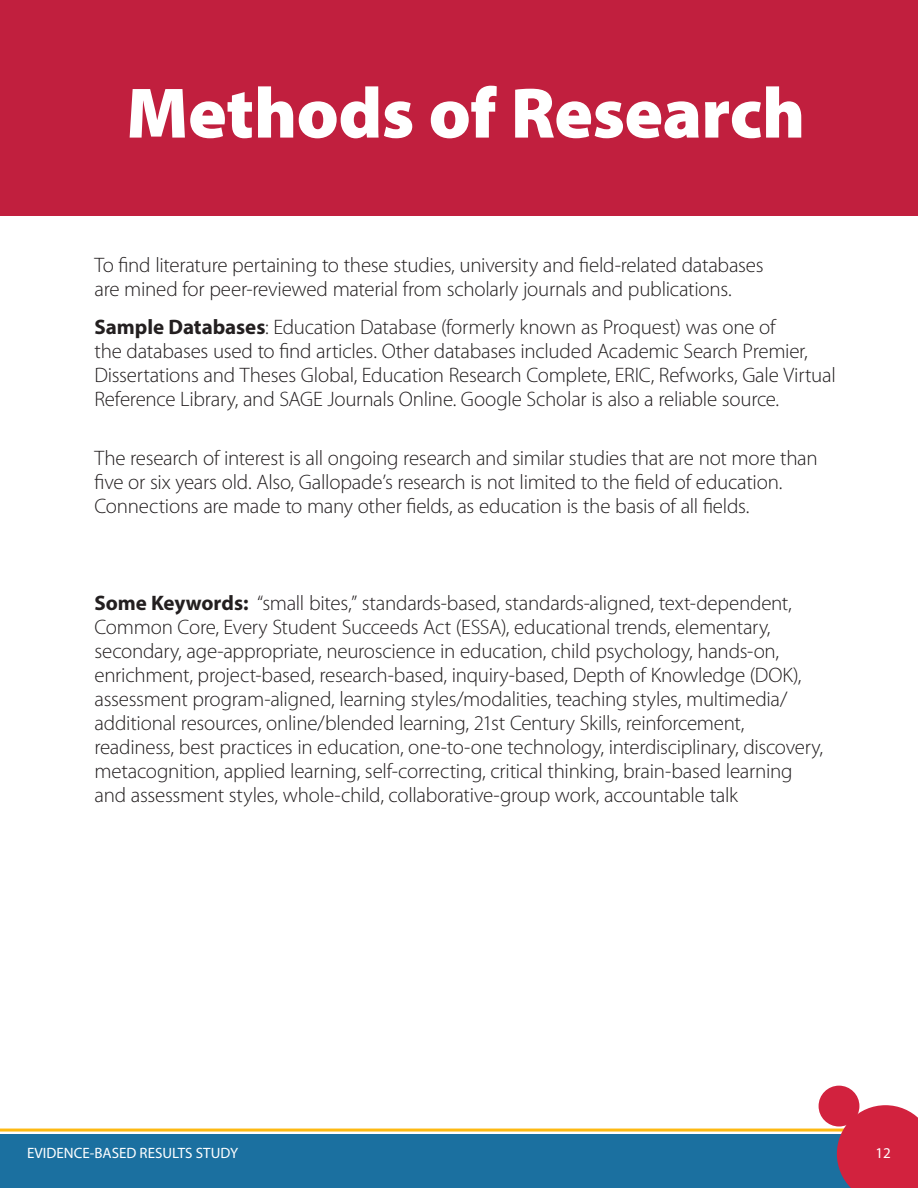
<style>
.page{position:relative;width:918px;height:1188px;background:#fff}
.page>*{position:absolute;margin:0;border:0;box-sizing:border-box;transform-origin:0 0}
.t1{font:900 72px "Myriad Pro";letter-spacing:-.005em;color:#fff}
.t2{font:300 21px/24px "Myriad Pro";letter-spacing:-.015em;color:#231f20}
.t3{font:15px "Myriad Pro";color:#fff}
.s1{font-weight:700}
</style>
<div class="page">
<div style="left:0;top:0;width:918px;height:216px;background:#c11f3e"></div>
<div style="left:0;top:1134px;width:918px;height:54px;background:#1b70a0"></div>
<hr style="left:0;top:1129px;width:918px;height:3px;background:#fdb913">
<svg style="left:837px;top:1105px;width:81px;height:83px;background:#ce2c47"></svg>
<div style="left:819px;top:1086px;width:40px;height:40px;background:#d2223e;border-radius:50%"></div>
<h1 class="t1" style="left:126px;top:72px;width:681px">Methods of Research</h1>
<p class="t2" style="left:94px;top:254px;width:671px">To find literature pertaining to these studies, university and field-related databases are mined for peer-reviewed material from scholarly journals and publications.</p>
<p class="t2" style="left:94px;top:315px;width:743px"><span class="s1">Sample Databases</span>: Education Database (formerly known as Proquest) was one of<br>the databases used to find articles. Other databases included Academic Search Premier, Dissertations and Theses Global, Education Research Complete, ERIC, Refworks, Gale Virtual Reference Library, and SAGE Journals Online. Google Scholar is also a reliable source.</p>
<p class="t2" style="left:94px;top:446px;width:725px">The research of interest is all ongoing research and similar studies that are not more than five or six years old. Also, Gallopade’s research is not limited to the field of education.<br>Connections are made to many other fields, as education is the basis of all fields.</p>
<p class="t2" style="left:94px;top:591px;width:730px"><span class="s1">Some Keywords:</span> “small bites,” standards-based, standards-aligned, text-dependent, Common Core, Every Student Succeeds Act (ESSA), educational trends, elementary, secondary, age-appropriate, neuroscience in education, child psychology, hands-on, enrichment, project-based, research-based, inquiry-based, Depth of Knowledge (DOK), assessment program-aligned, learning styles/modalities, teaching styles, multimedia/ additional resources, online/blended learning, 21st Century Skills, reinforcement, readiness, best practices in education, one-to-one technology, interdisciplinary, discovery, metacognition, applied learning, self-correcting, critical thinking, brain-based learning and assessment styles, whole-child, collaborative-group work, accountable talk</p>
<p class="t3" style="left:27px;top:1144px;width:213px">EVIDENCE-BASED RESULTS STUDY</p>
<p class="t3" style="left:876px;top:1144px;width:17px">12</p>
</div>
